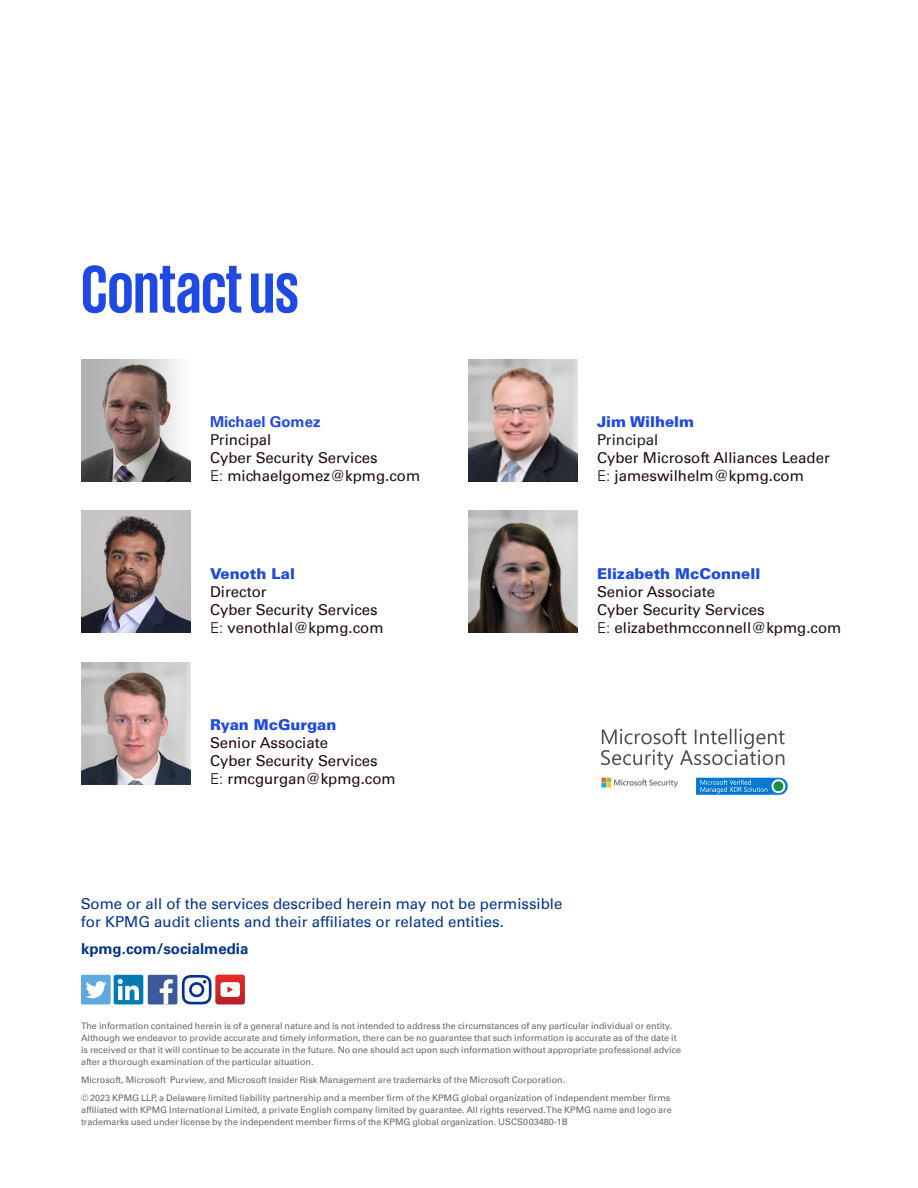
<style>
.page{position:relative;width:918px;height:1188px;background:#fff}
.page>*{position:absolute;margin:0;border:0;box-sizing:border-box;transform-origin:0 0}
.t1{font:700 69px "KPMG";color:#1e49e2}
.t2{font:15px/18px "Univers 55 Roman";color:#210b0d}
.t3{font:15px/18px "Univers 55 Roman";color:#00338d}
.t4{font:900 15px "Univers 75";color:#1e49e2}
.t5{font:700 15px "Univers 65";color:#00338d}
.t6{font:700 15px "Univers 65";color:#1e49e2}
.t7{font:15px "Univers 55 Roman";color:#231f20}
.t8{font:9px/12px "Univers 55 Roman";color:#666}
.s1{color:#231f20}
.s2{font-family:"Univers 45";font-weight:300}
</style>
<div class="page">
<div style="left:114px;top:975px;width:29px;height:29px;background:#007bb6;border-radius:2px"></div>
<svg style="left:118px;top:979px;width:21px;height:21px"></svg>
<div style="left:148px;top:975px;width:29px;height:29px;background:#3c5a99;border-radius:2px"></div>
<svg style="left:160px;top:979px;width:13px;height:25px"></svg>
<div style="left:81px;top:975px;width:30px;height:29px;background:#5ea9dd;border-radius:2px"></div>
<svg style="left:86px;top:981px;width:21px;height:17px"></svg>
<svg style="left:182px;top:975px;width:63px;height:30px"></svg>
<img style="left:81px;top:359px;width:110px;height:122px">
<img style="left:468px;top:359px;width:110px;height:122px">
<img style="left:81px;top:511px;width:110px;height:122px">
<img style="left:468px;top:511px;width:110px;height:122px">
<img style="left:81px;top:662px;width:110px;height:122px">
<img style="left:601px;top:728px;width:187px;height:67px">
<h1 class="t1" style="left:81px;top:255px;width:219px">Contact us</h1>
<h2 class="t6" style="left:210px;top:413px;width:112px">Michael Gomez</h2>
<h2 class="t2" style="left:210px;top:431px;width:212px"><span class="s1">Pr</span>incipal<br>Cyber Security Services<br><span class="s2">E:</span> michaelgomez@kpmg.com</h2>
<h2 class="t4" style="left:210px;top:564px;width:87px">Venoth Lal</h2>
<h2 class="t2" style="left:210px;top:582px;width:175px">Director<br>Cyber Security Services<br><span class="s2">E:</span> venothlal@kpmg.com</h2>
<h2 class="t4" style="left:210px;top:715px;width:128px">Ryan McGurgan</h2>
<h2 class="t2" style="left:210px;top:734px;width:187px">Senior Associate<br>Cyber Security Services<br><span class="s2">E:</span> rmcgurgan@kpmg.com</h2>
<h2 class="t4" style="left:597px;top:412px;width:99px">Jim Wilhelm</h2>
<h2 class="t7" style="left:597px;top:431px;width:63px">Principal</h2>
<h2 class="t2" style="left:597px;top:449px;width:234px">Cyber Microsoft Alliances Leader<br><span class="s2">E:</span> jameswilhelm@kpmg.com</h2>
<h2 class="t4" style="left:597px;top:564px;width:165px">Elizabeth McConnell</h2>
<h2 class="t2" style="left:597px;top:582px;width:246px">Senior Associate<br>Cyber Security Services<br><span class="s2">E:</span> elizabethmcconnell@kpmg.com</h2>
<h2 class="t3" style="left:81px;top:894px;width:483px">Some or all of the services described herein may not be permissible for KPMG audit clients and their affiliates or related entities.</h2>
<h2 class="t5" style="left:81px;top:940px;width:169px">kpmg.com/socialmedia</h2>
<p class="t8" style="left:81px;top:1020px;width:602px">The information contained herein is of a general nature and is not intended to address the circumstances of any particular individual or entity.<br>Although we endeavor to provide accurate and timely information, there can be no guarantee that such information is accurate as of the date it is received or that it will continue to be accurate in the future. No one should act upon such information without appropriate professional advice after a thorough examination of the particular situation.</p>
<p class="t8" style="left:81px;top:1071px;width:591px;line-height:18px">Microsoft, Microsoft Purview, and Microsoft Insider Risk Management are trademarks of the Microsoft Corporation.<br>© 2023 KPMG LLP, a Delaware limited liability partnership and a member firm of the KPMG global organization of independent member firms</p>
<p class="t8" style="left:81px;top:1104px;width:592px">affiliated with KPMG International Limited, a private English company limited by guarantee. All rights reserved. The KPMG name and logo are trademarks used under license by the independent member firms of the KPMG global organization. USCS003480-1B</p>
</div>
